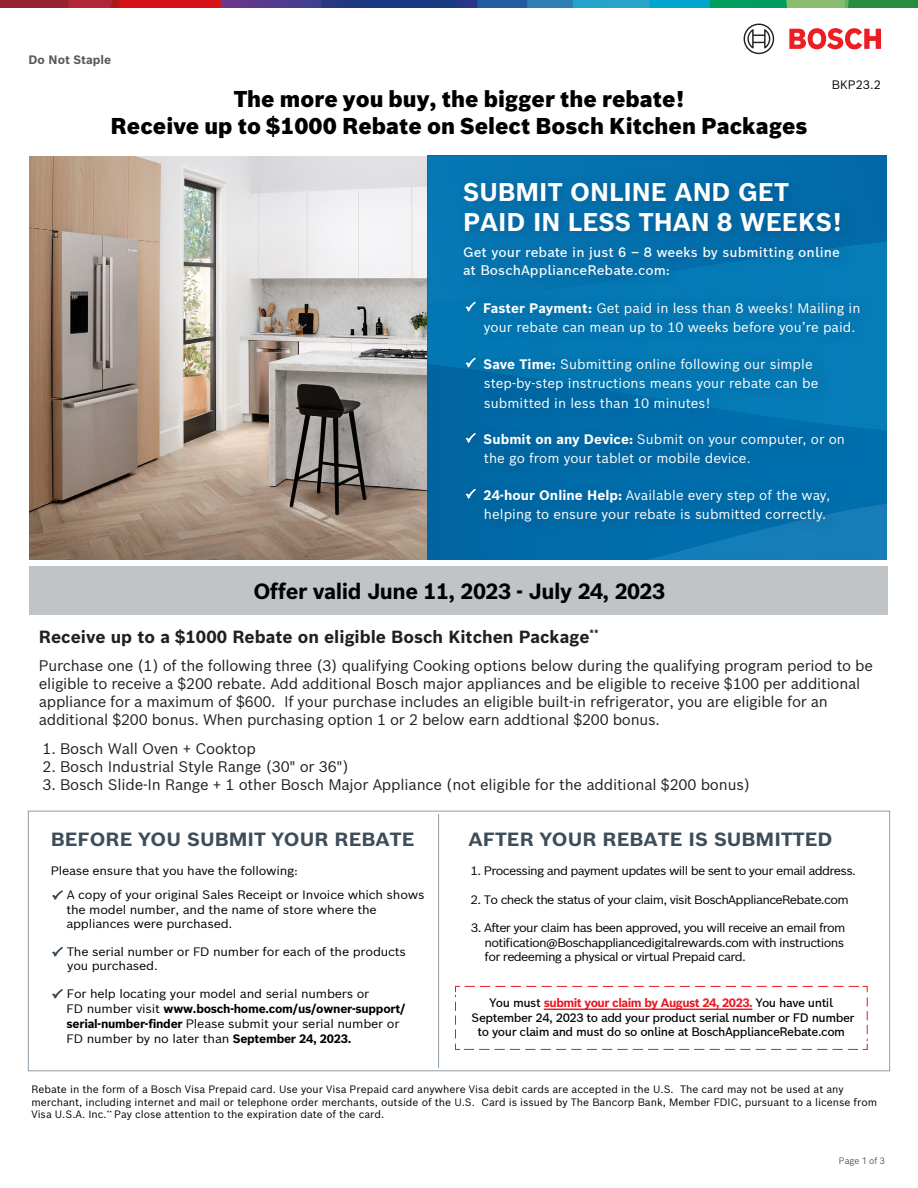
<style>
.page{position:relative;width:918px;height:1188px;background:#fff}
.page>*{position:absolute;margin:0;border:0;box-sizing:border-box;transform-origin:0 0}
.t1{font:700 25.05px/30.2px "Bosch Sans";color:#fff}
.t2{font:900 22.5px/26.8px "Bosch Sans";color:#000;text-align:center}
.t3{font:700 21.6px "Bosch Sans";letter-spacing:-.025em;color:#000}
.t4{font:700 18.75px "Bosch Sans";color:#3e4d5a;scale:1.06 1}
.t5{font:700 17.25px "Bosch Sans";color:#231f20}
.t6{font:15px/18px "Bosch Sans";letter-spacing:-.015em;color:#231f20}
.t7{font:13.5px/19.5px "Bosch Sans";letter-spacing:.005em;color:#fff}
.t8{font:500 13.5px/18.5px "Bosch Sans";letter-spacing:.005em;color:#fff}
.t9{font:12px/15px "Bosch Sans";letter-spacing:-.02em;color:#000;scale:1.06 1}
.t10{font:12px/14.4px "Bosch Sans";letter-spacing:-.055em;color:#000;scale:1.06 1}
.t11{font:500 12px/14.4px "Bosch Sans";letter-spacing:-.04em;color:#000;text-align:center}
.t12{font:700 12px "Bosch Sans";color:#58595b}
.t13{font:12px "Bosch Sans";letter-spacing:-.02em;color:#000}
.t14{font:10.5px/12.6px "Bosch Sans";color:#000}
.t15{font:300 9px "Bosch Sans";letter-spacing:.01em;color:#231f20}
.s1{font-weight:700}
.s2{font-weight:700;color:#e91a21}
</style>
<div class="page">
<svg style="left:455px;top:986px;width:413px;height:64px"></svg>
<hr style="left:544px;top:1009px;width:108px;height:1px;background:#e91a21">
<hr style="left:652px;top:1009px;width:100px;height:1px;background:#e91a21">
<hr style="left:438px;top:814px;width:1px;height:254px;background:#919ea8">
<div style="left:29px;top:566px;width:858px;height:49px;background:#c0c4c7"></div>
<img style="left:29px;top:156px;width:399px;height:404px">
<svg style="left:428px;top:430px;width:459px;height:130px;background:#056ba7"></svg>
<svg style="left:428px;top:305px;width:20px;height:125px;background:#016da9"></svg>
<svg style="left:428px;top:155px;width:459px;height:150px;background:#0573b0"></svg>
<img style="left:448px;top:162px;width:439px;height:394px">
<img style="left:0;top:0;width:918px;height:7px">
<svg style="left:789px;top:28px;width:92px;height:21px"></svg>
<svg style="left:744px;top:24px;width:30px;height:30px"></svg>
<svg style="left:52px;top:890px;width:11px;height:10px"></svg>
<svg style="left:52px;top:947px;width:11px;height:10px"></svg>
<svg style="left:52px;top:989px;width:11px;height:10px"></svg>
<svg style="left:466px;top:302px;width:10px;height:10px"></svg>
<svg style="left:466px;top:358px;width:10px;height:10px"></svg>
<svg style="left:466px;top:433px;width:10px;height:10px"></svg>
<svg style="left:466px;top:489px;width:10px;height:10px"></svg>
<p class="t12" style="left:29px;top:52px;width:84px">Do Not Staple</p>
<h2 class="t2" style="left:111px;top:86px;width:698px">The more you buy, the bigger the rebate!<br>Receive up to $1000 Rebate on Select Bosch Kitchen Packages</h2>
<p class="t13" style="left:832px;top:77px;width:51px">BKP23.2</p>
<h1 class="t1" style="left:463px;top:177px;width:380px">SUBMIT ONLINE AND GET<br>PAID IN LESS THAN 8 WEEKS!</h1>
<p class="t8" style="left:463px;top:243px;width:378px">Get your rebate in just 6 – 8 weeks by submitting online at BoschApplianceRebate.com:</p>
<p class="t7" style="left:483px;top:298px;width:379px"><span class="s1">Faster Payment:</span> Get paid in less than 8 weeks! Mailing in your rebate can mean up to 10 weeks before you’re paid.</p>
<p class="t7" style="left:484px;top:354px;width:336px"><span class="s1">Save Time:</span> Submitting online following our simple step-by-step instructions means your rebate can be submitted in less than 10 minutes!</p>
<p class="t7" style="left:484px;top:429px;width:363px"><span class="s1">Submit on any Device:</span> Submit on your computer, or on the go from your tablet or mobile device.</p>
<p class="t7" style="left:484px;top:485px;width:348px"><span class="s1">24-hour Online Help:</span> Available every step of the way, helping to ensure your rebate is submitted correctly.</p>
<h3 class="t3" style="left:253px;top:578px;width:413px">Offer valid June 11, 2023 - July 24, 2023</h3>
<p class="t5" style="left:39px;top:626px;width:561px">Receive up to a $1000 Rebate on eligible Bosch Kitchen Package<sup>**</sup></p>
<p class="t6" style="left:39px;top:656px;width:836px">Purchase one (1) of the following three (3) qualifying Cooking options below during the qualifying program period to be eligible to receive a $200 rebate. Add additional Bosch major appliances and be eligible to receive $100 per additional appliance for a maximum of $600. If your purchase includes an eligible built-in refrigerator, you are eligible for an additional $200 bonus. When purchasing option 1 or 2 below earn addtional $200 bonus.</p>
<p class="t6" style="left:43px;top:740px;width:215px">1. Bosch Wall Oven + Cooktop</p>
<p class="t6" style="left:43px;top:758px;width:308px">2. Bosch Industrial Style Range (30" or 36")</p>
<p class="t6" style="left:43px;top:776px;width:709px">3. Bosch Slide-In Range + 1 other Bosch Major Appliance (not eligible for the additional $200 bonus)</p>
<p class="t4" style="left:51px;top:827px;width:345px">BEFORE YOU SUBMIT YOUR REBATE</p>
<p class="t4" style="left:469px;top:827px;width:345px">AFTER YOUR REBATE IS SUBMITTED</p>
<p class="t9" style="left:67px;top:858px;width:339px;line-height:24.6px;text-indent:-16px">Please ensure that you have the following:<br>A copy of your original Sales Receipt or Invoice which shows</p>
<p class="t9" style="left:66px;top:902px;width:294px;line-height:14.4px">the model number, and the name of store where the appliances were purchased.</p>
<p class="t9" style="left:67px;top:945px;width:322px;line-height:13.5px">The serial number or FD number for each of the products you purchased.</p>
<p class="t9" style="left:67px;top:986px;width:321px">For help locating your model and serial numbers or<br>FD number visit <span class="s1">www.bosch-home.com/us/owner-support/ serial-number-finder</span> Please submit your serial number or FD number by no later than <span class="s1">September 24, 2023.</span></p>
<p class="t10" style="left:471px;top:863px;width:365px">1. Processing and payment updates will be sent to your email address.</p>
<p class="t10" style="left:471px;top:892px;width:358px">2. To check the status of your claim, visit BoschApplianceRebate.com</p>
<p class="t10" style="left:485px;top:921px;width:342px;text-indent:-14px">3. After your claim has been approved, you will receive an email from notification@Boschappliancedigitalrewards.com with instructions for redeeming a physical or virtual Prepaid card.</p>
<p class="t11" style="left:472px;top:996px;width:385px">You must <span class="s2">submit your claim by August 24, 2023.</span> You have until<br>September 24, 2023 to add your product serial number or FD number to your claim and must do so online at BoschApplianceRebate.com</p>
<p class="t14" style="left:32px;top:1083px;width:847px">Rebate in the form of a Bosch Visa Prepaid card. Use your Visa Prepaid card anywhere Visa debit cards are accepted in the U.S. The card may not be used at any merchant, including internet and mail or telephone order merchants, outside of the U.S. Card is issued by The Bancorp Bank, Member FDIC, pursuant to a license from<br>Visa U.S.A. Inc.<sup>**</sup> Pay close attention to the expiration date of the card.</p>
<p class="t15" style="left:839px;top:1154px;width:48px">Page 1 of 3</p>
</div>
